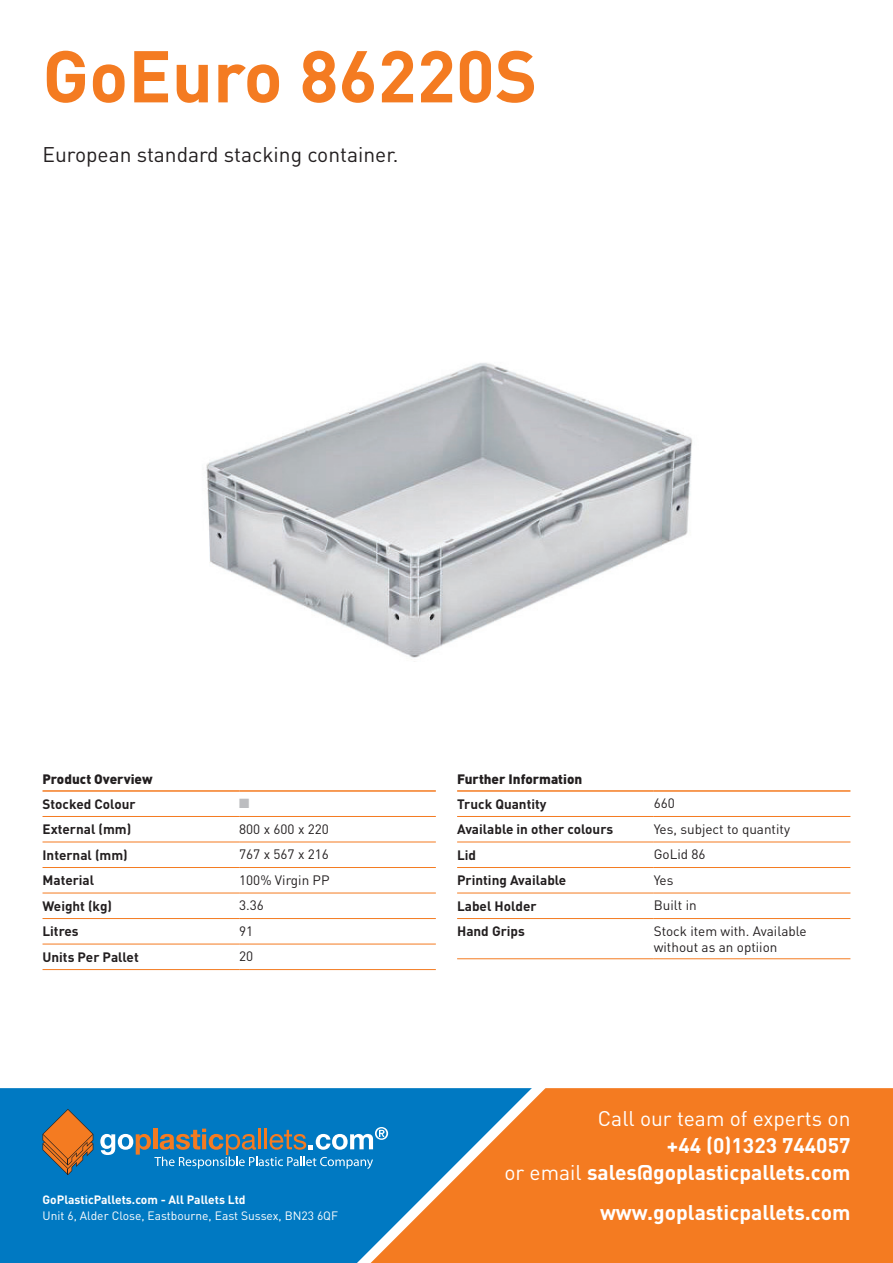
<style>
.page{position:relative;width:893px;height:1263px;background:#fff}
.page>*{position:absolute;margin:0;border:0;box-sizing:border-box;transform-origin:0 0}
.Product_Name{font:700 72px "DIN";color:#f47b21}
.t1{font:700 21px/27px "DIN";color:#fff;text-align:right}
.Product_Description{font:21px "DIN";color:#231f20}
.Table_Text_Bold{font:700 13.5px "DIN";color:#231f20}
.Table_Text_Regular{font:13.5px/16.5px "DIN";color:#231f20}
.Table_Header{font:900 13.5px "DIN";color:#231f20}
.Table_Text_Regular-2{font:13.5px "Zapf Dingbats ITC";color:#bcbdc0}
.t2{font:12px/16.5px "DIN";color:#fff}
.s1{font-weight:700}
.s2{font-weight:400}
</style>
<div class="page">
<img style="left:206px;top:363px;width:486px;height:299px">
<div style="left:0;top:1084px;width:893px;height:179px;background:#f47b21"></div>
<div style="left:0;top:1088px;width:100px;height:175px;background:#0079c2"></div>
<svg style="left:43px;top:1109px;width:50px;height:66px"></svg>
<div style="left:0;top:1081px;width:893px;height:7px;background:#fff"></div>
<svg style="left:100px;top:1088px;width:456px;height:175px"></svg>
<hr style="left:43px;top:867px;width:196px;height:1px;background:#f47b21">
<hr style="left:239px;top:867px;width:197px;height:1px;background:#f47b21">
<hr style="left:43px;top:790px;width:196px;height:2px;background:#f47b21">
<hr style="left:239px;top:790px;width:197px;height:2px;background:#f47b21">
<hr style="left:43px;top:816px;width:196px;height:1px;background:#f47b21">
<hr style="left:239px;top:816px;width:197px;height:1px;background:#f47b21">
<hr style="left:43px;top:842px;width:196px;height:1px;background:#f47b21">
<hr style="left:239px;top:842px;width:197px;height:1px;background:#f47b21">
<hr style="left:43px;top:893px;width:196px;height:1px;background:#f47b21">
<hr style="left:239px;top:893px;width:197px;height:1px;background:#f47b21">
<hr style="left:43px;top:918px;width:196px;height:1px;background:#f47b21">
<hr style="left:239px;top:918px;width:197px;height:1px;background:#f47b21">
<hr style="left:43px;top:944px;width:196px;height:1px;background:#f47b21">
<hr style="left:239px;top:944px;width:197px;height:1px;background:#f47b21">
<hr style="left:43px;top:969px;width:196px;height:1px;background:#f47b21">
<hr style="left:239px;top:969px;width:197px;height:1px;background:#f47b21">
<hr style="left:457px;top:816px;width:197px;height:1px;background:#f47b21">
<hr style="left:654px;top:816px;width:196px;height:1px;background:#f47b21">
<hr style="left:457px;top:842px;width:197px;height:1px;background:#f47b21">
<hr style="left:654px;top:842px;width:196px;height:1px;background:#f47b21">
<hr style="left:457px;top:867px;width:197px;height:1px;background:#f47b21">
<hr style="left:654px;top:867px;width:196px;height:1px;background:#f47b21">
<hr style="left:457px;top:893px;width:197px;height:1px;background:#f47b21">
<hr style="left:654px;top:893px;width:196px;height:1px;background:#f47b21">
<hr style="left:457px;top:918px;width:197px;height:1px;background:#f47b21">
<hr style="left:654px;top:918px;width:196px;height:1px;background:#f47b21">
<hr style="left:457px;top:958px;width:197px;height:1px;background:#f47b21">
<hr style="left:654px;top:958px;width:196px;height:1px;background:#f47b21">
<hr style="left:457px;top:790px;width:197px;height:2px;background:#f47b21">
<hr style="left:654px;top:790px;width:196px;height:2px;background:#f47b21">
<p class="Product_Name" style="left:43px;top:29px;width:496px">GoEuro 86220S</p>
<p class="Product_Description" style="left:43px;top:141px;width:357px">European standard stacking container.</p>
<p class="Table_Header" style="left:43px;top:770px;width:112px">Product Overview</p>
<p class="Table_Text_Bold" style="left:43px;top:795px;width:95px">Stocked Colour</p>
<p class="Table_Text_Regular-2" style="left:239px;top:797px;width:12px">■</p>
<p class="Table_Text_Bold" style="left:43px;top:820px;width:90px">External (mm)</p>
<p class="Table_Text_Regular" style="left:239px;top:820px;width:91px">800 x 600 x 220</p>
<p class="Table_Text_Bold" style="left:43px;top:846px;width:87px">Internal (mm)</p>
<p class="Table_Text_Regular" style="left:239px;top:846px;width:91px">767 x 567 x 216</p>
<p class="Table_Text_Bold" style="left:43px;top:871px;width:53px">Material</p>
<p class="Table_Text_Regular" style="left:239px;top:871px;width:92px">100% Virgin PP</p>
<p class="Table_Text_Bold" style="left:43px;top:897px;width:71px">Weight (kg)</p>
<p class="Table_Text_Regular" style="left:239px;top:897px;width:26px">3.36</p>
<p class="Table_Text_Bold" style="left:43px;top:922px;width:38px">Litres</p>
<p class="Table_Text_Regular" style="left:239px;top:922px;width:16px">91</p>
<p class="Table_Text_Bold" style="left:43px;top:948px;width:98px">Units Per Pallet</p>
<p class="Table_Text_Regular" style="left:239px;top:948px;width:16px">20</p>
<p class="t2" style="left:43px;top:1191px;width:297px"><span class="s1">GoPlasticPallets.com - All Pallets Ltd<br></span>Unit 6, Alder Close, Eastbourne, East Sussex, BN23 6QF</p>
<p class="Table_Header" style="left:457px;top:770px;width:127px">Further Information</p>
<p class="Table_Text_Bold" style="left:457px;top:795px;width:91px">Truck Quantity</p>
<p class="Table_Text_Regular" style="left:654px;top:795px;width:23px">660</p>
<p class="Table_Text_Bold" style="left:457px;top:820px;width:157px">Available in other colours</p>
<p class="Table_Text_Regular" style="left:654px;top:820px;width:138px">Yes, subject to quantity</p>
<p class="Table_Text_Bold" style="left:457px;top:846px;width:21px">Lid</p>
<p class="Table_Text_Regular" style="left:654px;top:846px;width:53px">GoLid 86</p>
<p class="Table_Text_Bold" style="left:457px;top:871px;width:111px">Printing Available</p>
<p class="Table_Text_Regular" style="left:654px;top:871px;width:21px">Yes</p>
<p class="Table_Text_Bold" style="left:457px;top:897px;width:81px">Label Holder</p>
<p class="Table_Text_Regular" style="left:654px;top:897px;width:44px">Built in</p>
<p class="Table_Text_Bold" style="left:457px;top:922px;width:69px">Hand Grips</p>
<p class="Table_Text_Regular" style="left:654px;top:922px;width:154px">Stock item with. Available without as an optiion</p>
<p class="t1" style="left:504px;top:1104px;width:348px"><span class="s2">Call our team of experts on<br></span>+44 (0)1323 744057<br><span class="s2">or email</span> sales@goplasticpallets.com</p>
<p class="t1" style="left:600px;top:1198px;width:252px">www.goplasticpallets.com</p>
</div>
